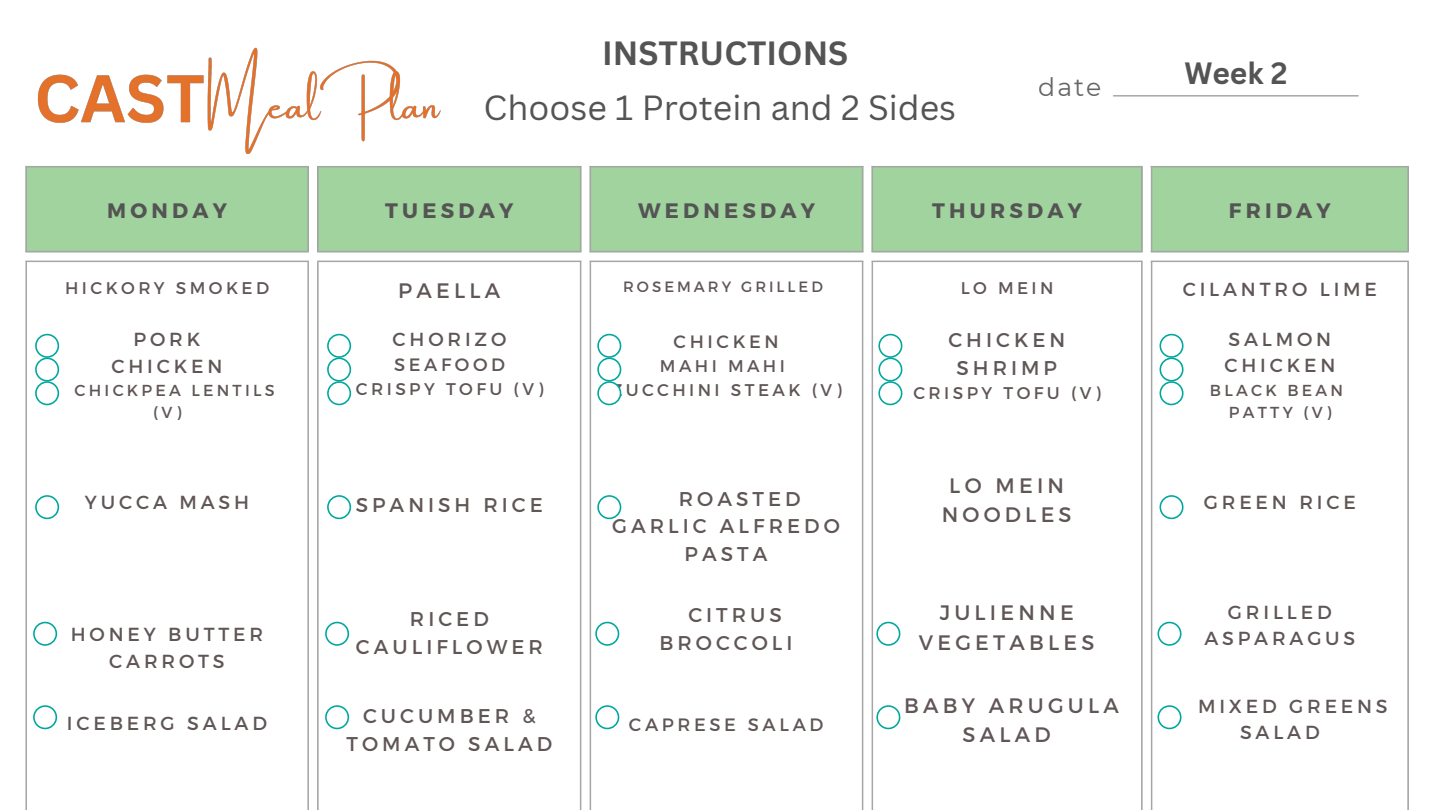
<style>
.page{position:relative;width:1440px;height:810px;background:#fff}
.page>*{position:absolute;margin:0;border:0;box-sizing:border-box;transform-origin:0 0}
.t1{font:34px "Canva Sans";color:#545454}
.t2{font:700 32.7px "Canva Sans";color:#545454}
.t3{font:700 30px "Canva Sans";color:#545454}
.t4{font:25.1px "Montserrat";color:#545454}
.t5{font:20.9px/29.2px "Montserrat";letter-spacing:.2em;color:#605656;text-align:center}
.t6{font:700 20.9px "Montserrat";letter-spacing:.2em;color:#545454}
.t7{font:19.9px/27.7px "Montserrat";letter-spacing:.2em;color:#605656;text-align:center}
.t8{font:18.9px/26.5px "Montserrat";letter-spacing:.2em;color:#605656;text-align:center}
.t9{font:17.9px "Montserrat";letter-spacing:.2em;color:#605656}
.t10{font:16.9px "Montserrat";letter-spacing:.2em;color:#605656}
.t11{font:15.9px/22.2px "Montserrat";letter-spacing:.2em;color:#605656}
.t12{font:14.9px "Montserrat";letter-spacing:.2em;color:#605656}
</style>
<div class="page">
<hr style="left:1114px;top:95px;width:244px;height:2px;background:#a6a6a6">
<div style="left:27px;top:166px;width:1380px;height:86px;background:#a0d39d"></div>
<hr style="left:25px;top:167px;width:2px;height:84px;background:#a6a6a6">
<hr style="left:307px;top:167px;width:2px;height:84px;background:#a6a6a6">
<hr style="left:25px;top:251px;width:284px;height:1px;background:#a6a6a6">
<hr style="left:317px;top:167px;width:2px;height:84px;background:#a6a6a6">
<hr style="left:580px;top:167px;width:1px;height:84px;background:#a6a6a6">
<hr style="left:317px;top:166px;width:264px;height:1px;background:#a6a6a6">
<hr style="left:317px;top:251px;width:264px;height:1px;background:#a6a6a6">
<hr style="left:590px;top:167px;width:1px;height:84px;background:#a6a6a6">
<hr style="left:862px;top:167px;width:1px;height:84px;background:#a6a6a6">
<hr style="left:590px;top:166px;width:273px;height:1px;background:#a6a6a6">
<hr style="left:590px;top:251px;width:273px;height:1px;background:#a6a6a6">
<hr style="left:872px;top:167px;width:1px;height:84px;background:#a6a6a6">
<hr style="left:1141px;top:167px;width:2px;height:84px;background:#a6a6a6">
<hr style="left:872px;top:166px;width:271px;height:1px;background:#a6a6a6">
<hr style="left:872px;top:251px;width:271px;height:1px;background:#a6a6a6">
<hr style="left:1151px;top:167px;width:1px;height:84px;background:#a6a6a6">
<hr style="left:1407px;top:167px;width:2px;height:84px;background:#a6a6a6">
<hr style="left:1151px;top:166px;width:258px;height:1px;background:#a6a6a6">
<hr style="left:1151px;top:251px;width:258px;height:1px;background:#a6a6a6">
<hr style="left:25px;top:262px;width:2px;height:548px;background:#a6a6a6">
<hr style="left:307px;top:262px;width:2px;height:548px;background:#a6a6a6">
<hr style="left:25px;top:261px;width:284px;height:1px;background:#a6a6a6">
<hr style="left:25px;top:809px;width:284px;height:1px;background:#a6a6a6">
<hr style="left:317px;top:262px;width:2px;height:548px;background:#a6a6a6">
<hr style="left:580px;top:262px;width:1px;height:548px;background:#a6a6a6">
<hr style="left:317px;top:261px;width:264px;height:1px;background:#a6a6a6">
<hr style="left:317px;top:809px;width:264px;height:1px;background:#a6a6a6">
<hr style="left:590px;top:262px;width:1px;height:548px;background:#a6a6a6">
<hr style="left:862px;top:262px;width:1px;height:548px;background:#a6a6a6">
<hr style="left:590px;top:261px;width:273px;height:1px;background:#a6a6a6">
<hr style="left:590px;top:809px;width:273px;height:1px;background:#a6a6a6">
<hr style="left:872px;top:262px;width:1px;height:548px;background:#a6a6a6">
<hr style="left:1141px;top:262px;width:2px;height:548px;background:#a6a6a6">
<hr style="left:872px;top:261px;width:271px;height:1px;background:#a6a6a6">
<hr style="left:872px;top:809px;width:271px;height:1px;background:#a6a6a6">
<hr style="left:1151px;top:262px;width:1px;height:548px;background:#a6a6a6">
<hr style="left:1407px;top:262px;width:2px;height:548px;background:#a6a6a6">
<hr style="left:1151px;top:261px;width:258px;height:1px;background:#a6a6a6">
<hr style="left:1151px;top:809px;width:258px;height:1px;background:#a6a6a6">
<svg style="left:327px;top:495px;width:24px;height:24px"></svg>
<svg style="left:325px;top:622px;width:24px;height:24px"></svg>
<svg style="left:327px;top:334px;width:24px;height:71px"></svg>
<svg style="left:325px;top:705px;width:24px;height:24px"></svg>
<svg style="left:597px;top:495px;width:24px;height:24px"></svg>
<svg style="left:595px;top:622px;width:24px;height:24px"></svg>
<svg style="left:597px;top:334px;width:24px;height:71px"></svg>
<svg style="left:595px;top:705px;width:24px;height:24px"></svg>
<svg style="left:876px;top:622px;width:24px;height:24px"></svg>
<svg style="left:878px;top:334px;width:24px;height:71px"></svg>
<svg style="left:876px;top:705px;width:24px;height:24px"></svg>
<svg style="left:1160px;top:495px;width:24px;height:24px"></svg>
<svg style="left:1158px;top:622px;width:24px;height:24px"></svg>
<svg style="left:1160px;top:334px;width:24px;height:71px"></svg>
<svg style="left:1158px;top:705px;width:24px;height:24px"></svg>
<svg style="left:35px;top:495px;width:24px;height:24px"></svg>
<svg style="left:33px;top:622px;width:24px;height:24px"></svg>
<svg style="left:35px;top:334px;width:24px;height:71px"></svg>
<svg style="left:33px;top:705px;width:24px;height:24px"></svg>
<img style="left:25px;top:47px;width:416px;height:120px">
<p class="t2" style="left:602px;top:30px;width:248px">INSTRUCTIONS</p>
<p class="t1" style="left:484px;top:84px;width:474px">Choose 1 Protein and 2 Sides</p>
<h3 class="t4" style="left:1039px;top:71px;width:64px">date</h3>
<p class="t3" style="left:1184px;top:52px;width:105px">Week 2</p>
<p class="t6" style="left:107px;top:197px;width:121px">MONDAY</p>
<p class="t6" style="left:385px;top:197px;width:129px">TUESDAY</p>
<p class="t6" style="left:638px;top:197px;width:178px">WEDNESDAY</p>
<p class="t6" style="left:932px;top:197px;width:151px">THURSDAY</p>
<p class="t6" style="left:1229px;top:197px;width:103px">FRIDAY</p>
<p class="t10" style="left:65px;top:277px;width:206px">HICKORY SMOKED</p>
<p class="t8" style="left:134px;top:325px;width:68px">PORK</p>
<p class="t8" style="left:112px;top:352px;width:112px">CHICKEN</p>
<p class="t11" style="left:153px;top:378px;width:123px;text-indent:-79px">CHICKPEA LENTILS (V)</p>
<p class="t8" style="left:85px;top:488px;width:166px">YUCCA MASH</p>
<p class="t8" style="left:71px;top:620px;width:194px">HONEY BUTTER<br>CARROTS</p>
<p class="t8" style="left:67px;top:709px;width:202px">ICEBERG SALAD</p>
<p class="t5" style="left:398px;top:275px;width:104px">PAELLA</p>
<p class="t8" style="left:393px;top:325px;width:115px">CHORIZO</p>
<p class="t9" style="left:394px;top:353px;width:113px">SEAFOOD</p>
<p class="t10" style="left:356px;top:378px;width:189px">CRISPY TOFU (V)</p>
<p class="t7" style="left:356px;top:490px;width:189px">SPANISH RICE</p>
<p class="t7" style="left:356px;top:604px;width:188px">RICED<br>CAULIFLOWER</p>
<p class="t7" style="left:347px;top:701px;width:207px">CUCUMBER &amp;<br>TOMATO SALAD</p>
<p class="t12" style="left:623px;top:277px;width:201px">ROSEMARY GRILLED</p>
<p class="t9" style="left:674px;top:330px;width:107px">CHICKEN</p>
<p class="t10" style="left:660px;top:355px;width:126px">MAHI MAHI</p>
<p class="t10" style="left:611px;top:379px;width:232px">ZUCCHINI STEAK (V)</p>
<p class="t7" style="left:679px;top:484px;width:123px">ROASTED</p>
<p class="t7" style="left:612px;top:511px;width:229px">GARLIC ALFREDO</p>
<p class="t7" style="left:685px;top:539px;width:84px">PASTA</p>
<p class="t7" style="left:659px;top:600px;width:135px;text-align:left;text-indent:29px">CITRUS<br>BROCCOLI</p>
<p class="t9" style="left:629px;top:713px;width:196px">CAPRESE SALAD</p>
<p class="t10" style="left:961px;top:277px;width:94px">LO MEIN</p>
<p class="t7" style="left:948px;top:325px;width:118px">CHICKEN</p>
<p class="t7" style="left:957px;top:353px;width:102px">SHRIMP</p>
<p class="t10" style="left:913px;top:382px;width:189px">CRISPY TOFU (V)</p>
<p class="t5" style="left:942px;top:469px;width:131px">LO MEIN<br>NOODLES</p>
<p class="t5" style="left:919px;top:597px;width:177px">JULIENNE<br>VEGETABLES</p>
<p class="t5" style="left:904px;top:690px;width:216px">BABY ARUGULA<br>SALAD</p>
<p class="t8" style="left:1183px;top:275px;width:196px">CILANTRO LIME</p>
<p class="t8" style="left:1229px;top:325px;width:104px">SALMON</p>
<p class="t8" style="left:1224px;top:351px;width:112px">CHICKEN</p>
<p class="t11" style="left:1210px;top:378px;width:135px">BLACK BEAN</p>
<p class="t11" style="left:1229px;top:400px;width:104px">PATTY (V)</p>
<p class="t8" style="left:1204px;top:488px;width:153px">GREEN RICE</p>
<p class="t8" style="left:1204px;top:598px;width:152px">GRILLED<br>ASPARAGUS</p>
<p class="t8" style="left:1240px;top:692px;width:149px;text-align:left;text-indent:-42px">MIXED GREENS<br>SALAD</p>
</div>
